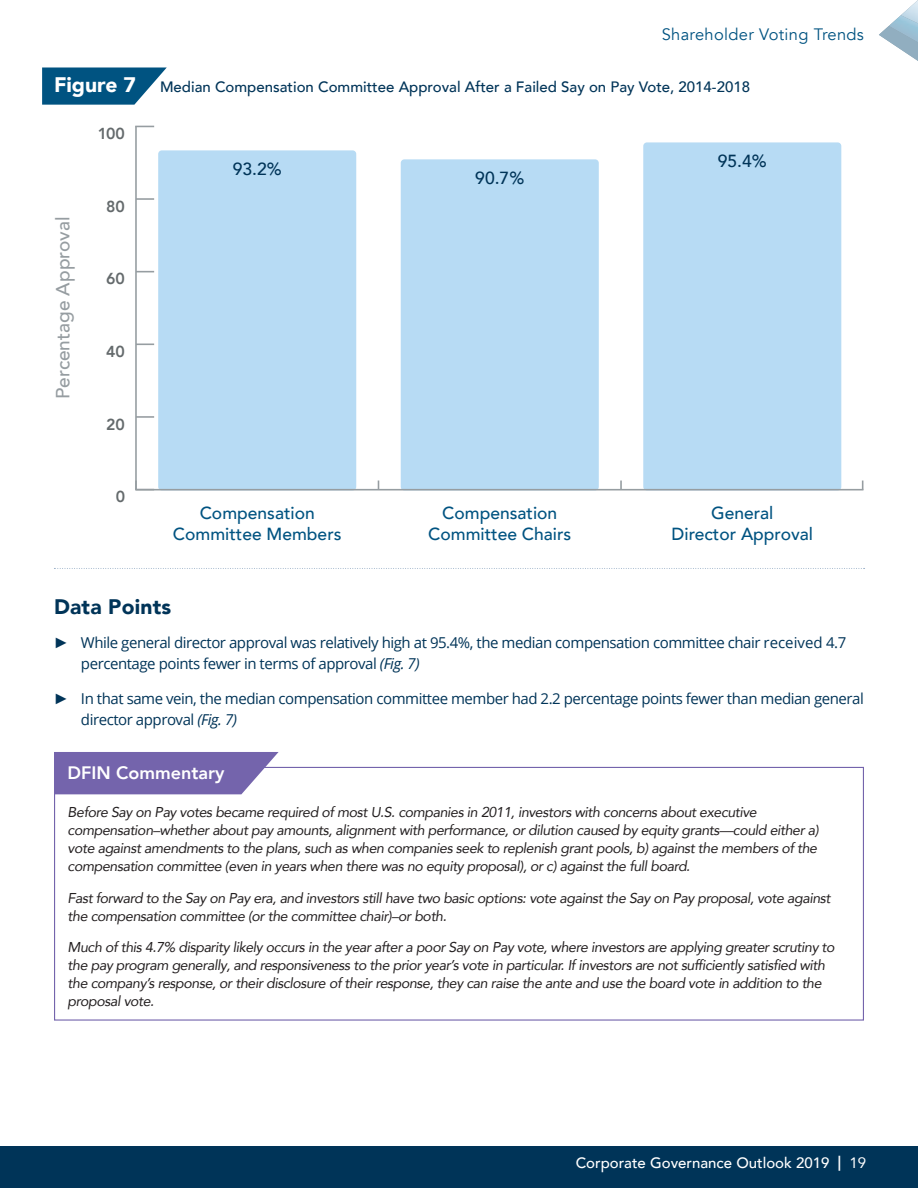
<style>
.page{position:relative;width:918px;height:1188px;background:#fff}
.page>*{position:absolute;margin:0;border:0;box-sizing:border-box;transform-origin:0 0}
.t1{font:900 21px "Avenir LT Com";letter-spacing:.01em;color:#003458}
.t2{font:500 19.05px "Avenir LT Com";color:#969da1}
.t3{font:800 18px "Avenir LT Com";color:#fff}
.t4{font:500 17.55px/21px "Avenir LT Com";color:#005381;text-align:center}
.t5{font:500 17.55px "Avenir LT Com";color:#003458}
.t6{font:16.5px "Avenir LT Com";letter-spacing:.02em;color:#005381}
.t7{font:800 15.9px "Avenir LT Com";color:#646a6c}
.t8{font:15px/21px "Open Sans";letter-spacing:-.03em;color:#003458}
.t9{font:500 15px "Avenir LT Com";color:#003458}
.t10{font:500 15px "Avenir LT Com";color:#fff}
.t11{font:italic 14.25px/18px "Avenir LT Com";letter-spacing:-.03em;color:#231f20}
.s1{font-weight:900;font-size:21px;color:#fff}
.s2{font-family:"Arial"}
.s3{font-style:italic}
.s4{font-weight:800}
.s5{font-weight:400}
</style>
<div class="page">
<div style="left:0;top:1146px;width:918px;height:42px;background:#003458"></div>
<svg style="left:879px;top:26px;width:39px;height:35px"></svg>
<img style="left:901px;top:0;width:17px;height:15px">
<img style="left:889px;top:15px;width:29px;height:27px">
<svg style="left:54px;top:568px;width:811px;height:1px"></svg>
<svg style="left:620px;top:481px;width:2px;height:8px"></svg>
<hr style="left:135px;top:126px;width:2px;height:364px;background:#969da1">
<svg style="left:137px;top:488px;width:17px;height:1px"></svg>
<svg style="left:137px;top:416px;width:17px;height:2px"></svg>
<svg style="left:137px;top:344px;width:17px;height:1px"></svg>
<svg style="left:137px;top:271px;width:17px;height:1px"></svg>
<svg style="left:137px;top:198px;width:17px;height:2px"></svg>
<svg style="left:137px;top:126px;width:17px;height:1px"></svg>
<div style="left:159px;top:151px;width:196px;height:339px;background:#b7dbf4;border-radius:3px"></div>
<div style="left:158px;top:150px;width:198px;height:340px;border:2px solid #b7dbf4;border-radius:3px"></div>
<div style="left:402px;top:160px;width:196px;height:330px;background:#b7dbf4;border-radius:3px"></div>
<div style="left:401px;top:159px;width:198px;height:331px;border:2px solid #b7dbf4;border-radius:3px"></div>
<div style="left:644px;top:143px;width:197px;height:347px;background:#b7dbf4;border-radius:3px"></div>
<div style="left:643px;top:142px;width:198px;height:348px;border:2px solid #b7dbf4;border-radius:3px"></div>
<hr style="left:135px;top:489px;width:728px;height:1px;background:#969da1">
<svg style="left:42px;top:68px;width:125px;height:37px;background:#246b92"></svg>
<svg style="left:54px;top:752px;width:225px;height:42px;background:#7f70b2"></svg>
<p class="t6" style="left:662px;top:25px;width:204px">Shareholder Voting Trends</p>
<p class="t9" style="left:54px;top:78px;width:698px"><span class="s1">Figure 7</span> Median Compensation Committee Approval After a Failed Say on Pay Vote, 2014-2018</p>
<p class="t7" style="left:98px;top:124px;width:28px">100</p>
<h2 class="t2" style="left:51px;top:399px;width:184px;rotate:-90deg">Percentage Approval</h2>
<p class="t7" style="left:106px;top:197px;width:20px">80</p>
<p class="t7" style="left:106px;top:269px;width:20px">60</p>
<p class="t7" style="left:106px;top:342px;width:20px">40</p>
<p class="t7" style="left:106px;top:415px;width:20px">20</p>
<p class="t7" style="left:116px;top:487px;width:11px">0</p>
<p class="t5" style="left:233px;top:159px;width:50px">93.2%</p>
<p class="t4" style="left:173px;top:503px;width:170px">Compensation<br>Committee Members</p>
<p class="t5" style="left:475px;top:168px;width:50px">90.7%</p>
<p class="t4" style="left:428px;top:503px;width:145px">Compensation<br>Committee Chairs</p>
<p class="t5" style="left:718px;top:151px;width:50px">95.4%</p>
<p class="t4" style="left:672px;top:503px;width:143px">General<br>Director Approval</p>
<h1 class="t1" style="left:54px;top:594px;width:119px">Data Points</h1>
<p class="t8" style="left:81px;top:632px;width:767px;text-indent:-27px"><span class="s2">►</span> While general director approval was relatively high at 95.4%, the median compensation committee chair received 4.7 percentage points fewer in terms of approval <span class="s3">(Fig. 7)</span></p>
<p class="t8" style="left:81px;top:688px;width:784px;text-indent:-27px"><span class="s2">►</span> In that same vein, the median compensation committee member had 2.2 percentage points fewer than median general director approval <span class="s3">(Fig. 7)</span></p>
<p class="t3" style="left:68px;top:762px;width:158px">DFIN Commentary</p>
<p class="t11" style="left:68px;top:803px;width:753px">Before Say on Pay votes became required of most U.S. companies in 2011, investors with concerns about executive compensation–whether about pay amounts, alignment with performance, or dilution caused by equity grants—could either a) vote against amendments to the plans, such as when companies seek to replenish grant pools, b) against the members of the compensation committee (even in years when there was no equity proposal), or c) against the full board.</p>
<p class="t11" style="left:68px;top:889px;width:764px">Fast forward to the Say on Pay era, and investors still have two basic options: vote against the Say on Pay proposal, vote against the compensation committee (or the committee chair)–or both.</p>
<p class="t11" style="left:68px;top:938px;width:769px">Much of this 4.7% disparity likely occurs in the year after a poor Say on Pay vote, where investors are applying greater scrutiny to the pay program generally, and responsiveness to the prior year’s vote in particular. If investors are not sufficiently satisfied with the company’s response, or their disclosure of their response, they can raise the ante and use the board vote in addition to the proposal vote.</p>
<p class="t10" style="left:576px;top:1154px;width:292px">Corporate Governance Outlook 2019 <span class="s4">|</span> <span class="s5">19</span></p>
</div>
